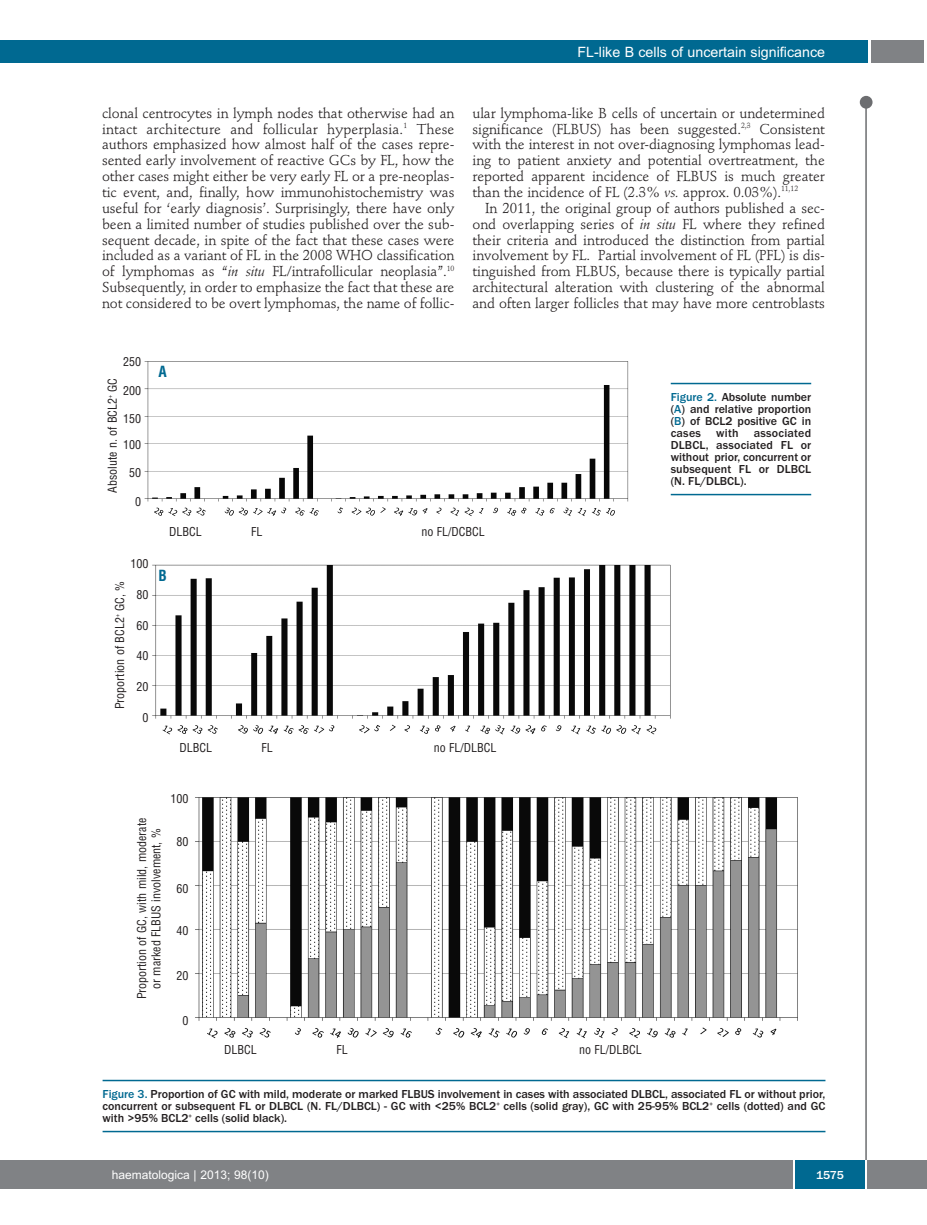
<style>
.page{position:relative;width:927px;height:1225px;background:#fff}
.page>*{position:absolute;margin:0;border:0;box-sizing:border-box;transform-origin:0 0}
.t1{font:700 condensed 15px "Helvetica";color:#006991}
.t2{font:14.25px/15.9px "Stempel Schneidler";letter-spacing:-.005em;color:#231f20;text-align:justify}
.t3{font:14.25px "Arial";color:#fff}
.t4{font:500 12px/12px "Franklin Gothic";color:#231f20;text-align:justify}
.t5{font:condensed 12px/14.4px "Helvetica";color:#231f20;text-align:center}
.t6{font:12px "Arial";color:#fff}
.t7{font:500 12px "Franklin Gothic";color:#fff}
.s1{font-style:italic}
.s2{color:#006991}
</style>
<div class="page">
<div style="left:860px;top:96px;width:12px;height:13px;background:#6c6d70;border-radius:50%"></div>
<hr style="left:865px;top:98px;width:2px;height:1062px;background:#6c6d70">
<div style="left:871px;top:40px;width:52px;height:22px;background:#808285"></div>
<div style="left:18px;top:40px;width:849px;height:22px;background:#006991"></div>
<div style="left:17px;top:1160px;width:910px;height:28px;background:#808285"></div>
<div style="left:795px;top:1160px;width:70px;height:28px;background:#006991"></div>
<hr style="left:793px;top:1160px;width:2px;height:28px;background:#fff">
<hr style="left:865px;top:1160px;width:2px;height:28px;background:#fff">
<div style="left:0;top:40px;width:19px;height:22px;background:#006991"></div>
<div style="left:0;top:1160px;width:18px;height:28px;background:#808285"></div>
<img style="left:144px;top:361px;width:485px;height:156px">
<img style="left:152px;top:564px;width:519px;height:171px">
<hr style="left:671px;top:383px;width:140px;height:1px;background:#006991">
<hr style="left:671px;top:494px;width:140px;height:1px;background:#006991">
<img style="left:195px;top:797px;width:603px;height:242px">
<hr style="left:103px;top:1079px;width:722px;height:2px;background:#006991">
<hr style="left:103px;top:1130px;width:722px;height:2px;background:#006991">
<p class="t3" style="left:578px;top:44px;width:249px">FL-like B cells of uncertain significance</p>
<p class="t2" style="left:102px;top:106px;width:354px">clonal centrocytes in lymph nodes that otherwise had an intact architecture and follicular hyperplasia.<sup>1</sup> These authors emphasized how almost half of the cases repre&shy;sented early involvement of reactive GCs by FL, how the other cases might either be very early FL or a pre-neoplas&shy;tic event, and, finally, how immunohistochemistry was useful for ‘early diagnosis’. Surprisingly, there have only been a limited number of studies published over the sub&shy;sequent decade, in spite of the fact that these cases were included as a variant of FL in the 2008 WHO classification of lymphomas as “<span class="s1">in situ</span> FL/intrafollicular neoplasia”.<sup>10<br></sup>Subsequently, in order to emphasize the fact that these are not considered to be overt lymphomas, the name of follic-</p>
<p class="t2" style="left:472px;top:106px;width:354px">ular lymphoma-like B cells of uncertain or undetermined significance (FLBUS) has been suggested.<sup>2,3</sup> Consistent with the interest in not over-diagnosing lymphomas lead&shy;ing to patient anxiety and potential overtreatment, the reported apparent incidence of FLBUS is much greater than the incidence of FL (2.3% <span class="s1">vs.</span> approx. 0.03%).<sup>11,12</sup></p>
<p class="t2" style="left:472px;top:201px;width:354px;text-indent:13px">In 2011, the original group of authors published a sec&shy;ond overlapping series of <span class="s1">in situ</span> FL where they refined their criteria and introduced the distinction from partial involvement by FL. Partial involvement of FL (PFL) is dis&shy;tinguished from FLBUS, because there is typically partial architectural alteration with clustering of the abnormal and often larger follicles that may have more centroblasts</p>
<p class="t5" style="left:123px;top:355px;width:19px">250</p>
<p class="t5" style="left:123px;top:383px;width:19px">200</p>
<p class="t5" style="left:123px;top:406px;width:19px;line-height:25.5px;text-align:left">150<br>100</p>
<p class="t5" style="left:129px;top:466px;width:13px">50</p>
<p class="t5" style="left:135px;top:495px;width:7px">0</p>
<p class="t5" style="left:105px;top:493px;width:117px;rotate:-90deg">Absolute n. of BCL2<sup>+</sup> GC</p>
<p class="t5" style="left:130px;top:557px;width:19px">100</p>
<p class="t5" style="left:136px;top:588px;width:13px">80</p>
<p class="t5" style="left:136px;top:618px;width:13px">60</p>
<p class="t5" style="left:136px;top:649px;width:13px">40</p>
<p class="t5" style="left:136px;top:679px;width:13px">20</p>
<p class="t5" style="left:142px;top:710px;width:7px">0</p>
<p class="t5" style="left:113px;top:709px;width:130px;rotate:-90deg">Proportion of BCL2<sup>+</sup> GC, %</p>
<p class="t1" style="left:158px;top:362px;width:10px">A</p>
<p class="t5" style="left:169px;top:524px;width:34px">DLBCL</p>
<p class="t5" style="left:251px;top:524px;width:13px">FL</p>
<p class="t5" style="left:422px;top:524px;width:65px">no FL/DCBCL</p>
<p class="t1" style="left:158px;top:566px;width:10px">B</p>
<p class="t5" style="left:180px;top:740px;width:34px">DLBCL</p>
<p class="t5" style="left:261px;top:740px;width:13px">FL</p>
<p class="t5" style="left:434px;top:740px;width:64px">no FL/DLBCL</p>
<p class="t5" style="left:135px;top:999px;width:183px;rotate:-90deg">Proportion of GC, with mild, moderate or marked FLBUS involvement, %</p>
<p class="t5" style="left:171px;top:791px;width:19px">100</p>
<p class="t5" style="left:177px;top:834px;width:13px">80</p>
<p class="t5" style="left:177px;top:882px;width:13px">60</p>
<p class="t5" style="left:177px;top:924px;width:13px">40</p>
<p class="t5" style="left:177px;top:969px;width:13px">20</p>
<p class="t5" style="left:183px;top:1014px;width:7px">0</p>
<p class="t5" style="left:224px;top:1042px;width:34px">DLBCL</p>
<p class="t5" style="left:337px;top:1042px;width:13px">FL</p>
<p class="t5" style="left:579px;top:1042px;width:64px">no FL/DLBCL</p>
<p class="t4" style="left:671px;top:391px;width:142px"><span class="s2">Figure 2.</span> Absolute number (<span class="s2">A</span>) and relative proportion (<span class="s2">B</span>) of BCL2 positive GC in cases</p>
<p class="t4" style="left:671px;top:427px;width:142px;text-indent:83px">associated DLBCL, associated FL or without prior, concurrent or subsequent FL or DLBCL (N. FL/DLBCL).</p>
<p class="t4" style="left:716px;top:427px;width:24px">with</p>
<p class="t4" style="left:103px;top:1088px;width:724px"><span class="s2">Figure 3.</span> Proportion of GC with mild, moderate or marked FLBUS involvement in cases with associated DLBCL, associated FL or without prior, concurrent or subsequent FL or DLBCL (N. FL/DLBCL) - GC with &lt;25% BCL2<sup>+</sup> cells (solid gray), GC with 25-95% BCL2<sup>+</sup> cells (dotted) and GC with &gt;95% BCL2<sup>+</sup> cells (solid black).</p>
<p class="t6" style="left:112px;top:1167px;width:158px">haematologica | 2013; 98(10)</p>
<p class="t7" style="left:816px;top:1167px;width:29px">1575</p>
</div>
